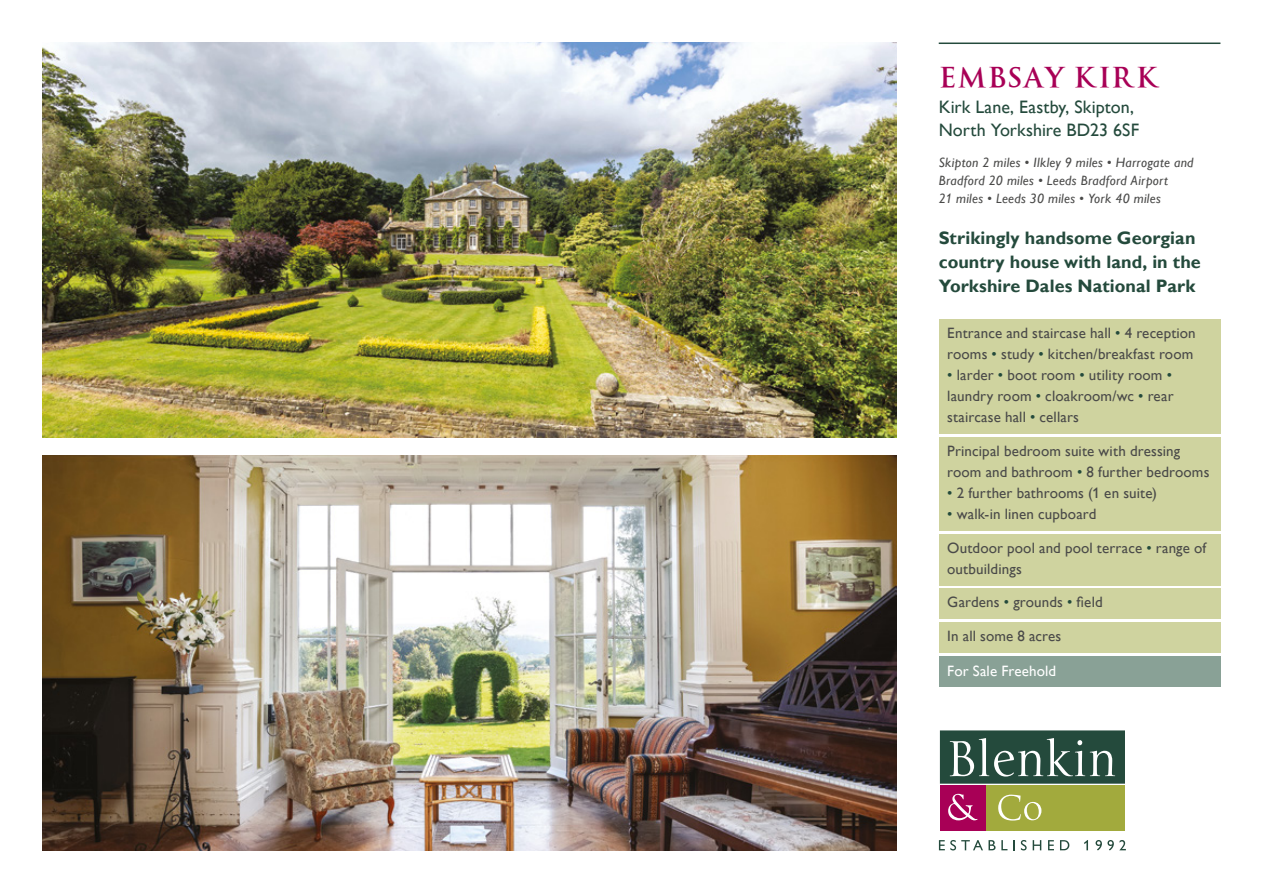
<style>
.page{position:relative;width:1263px;height:893px;background:#fff}
.page>*{position:absolute;margin:0;border:0;box-sizing:border-box;transform-origin:0 0}
.t1{font:30px "La Gioconda SCTT Bold";color:#a80056}
.t2{font:700 18px/24px "Gill Alt One";letter-spacing:.005em;color:#244a3c}
.t3{font:18px/22.5px "Gill Alt One";letter-spacing:.005em;color:#244a3c}
.t4{font:15px/21px "Gill Alt One";letter-spacing:.01em;color:#4a4a49}
.t5{font:15px "Gill Alt One";letter-spacing:.005em;color:#fff}
.t6{font:italic 13.5px/18px "Gill Alt One";letter-spacing:.02em;color:#4a4a49}
.s1{color:#244a3c}
</style>
<div class="page">
<img style="left:43px;top:43px;width:853px;height:395px">
<img style="left:43px;top:455px;width:853px;height:395px">
<hr style="left:939px;top:43px;width:281px;height:1px;background:#244a3c">
<div style="left:939px;top:319px;width:281px;height:115px;background:#cfd39f"></div>
<div style="left:939px;top:437px;width:281px;height:94px;background:#cfd39f"></div>
<div style="left:939px;top:534px;width:281px;height:52px;background:#cfd39f"></div>
<div style="left:939px;top:588px;width:281px;height:31px;background:#cfd39f"></div>
<div style="left:939px;top:622px;width:281px;height:31px;background:#cfd39f"></div>
<div style="left:939px;top:656px;width:281px;height:31px;background:#89a196"></div>
<svg style="left:939px;top:730px;width:186px;height:101px"></svg>
<div style="left:987px;top:785px;width:138px;height:45px;background:#a2aa3d"></div>
<div style="left:940px;top:785px;width:46px;height:45px;background:#a80056"></div>
<svg style="left:948px;top:794px;width:29px;height:26px"></svg>
<svg style="left:998px;top:795px;width:43px;height:25px"></svg>
<svg style="left:940px;top:730px;width:185px;height:54px;background:#46665a"></svg>
<svg style="left:939px;top:840px;width:56px;height:10px"></svg>
<svg style="left:1001px;top:840px;width:6px;height:10px"></svg>
<svg style="left:1013px;top:840px;width:2px;height:10px"></svg>
<svg style="left:1021px;top:840px;width:6px;height:10px"></svg>
<svg style="left:1033px;top:840px;width:8px;height:10px"></svg>
<svg style="left:1048px;top:840px;width:6px;height:10px"></svg>
<svg style="left:1060px;top:840px;width:9px;height:10px"></svg>
<svg style="left:1084px;top:840px;width:4px;height:10px"></svg>
<svg style="left:1095px;top:840px;width:31px;height:10px"></svg>
<h1 class="t1" style="left:939px;top:59px;width:222px">EMBSAY KIRK</h1>
<p class="t3" style="left:939px;top:96px;width:202px">Kirk Lane, Eastby, Skipton,<br>North Yorkshire BD23 6SF</p>
<p class="t6" style="left:939px;top:153px;width:256px">Skipton 2 miles • Ilkley 9 miles • Harrogate and<br>Bradford 20 miles • Leeds Bradford Airport<br>21 miles • Leeds 30 miles • York 40 miles</p>
<p class="t2" style="left:939px;top:225px;width:264px">Strikingly handsome Georgian country house with land, in the<br>Yorkshire Dales National Park</p>
<p class="t4" style="left:947px;top:322px;width:250px">Entrance and staircase hall <span class="s1">•</span> 4 reception rooms <span class="s1">•</span> study <span class="s1">•</span> kitchen/breakfast room</p>
<p class="t4" style="left:947px;top:364px;width:228px;text-align:justify"><span class="s1">•</span> larder <span class="s1">•</span> boot room <span class="s1">•</span> utility room <span class="s1">• </span>laundry room <span class="s1">•</span> cloakroom/wc <span class="s1">•</span> rear staircase hall <span class="s1">•</span> cellars</p>
<p class="t4" style="left:947px;top:440px;width:264px">Principal bedroom suite with dressing room and bathroom <span class="s1">•</span> 8 further bedrooms</p>
<p class="t4" style="left:947px;top:482px;width:211px"><span class="s1">•</span> 2 further bathrooms (1 en suite)</p>
<p class="t4" style="left:947px;top:503px;width:151px"><span class="s1">•</span> walk-in linen cupboard</p>
<p class="t4" style="left:947px;top:537px;width:260px">Outdoor pool and pool terrace <span class="s1">•</span> range of outbuildings</p>
<p class="t4" style="left:947px;top:592px;width:157px">Gardens <span class="s1">•</span> grounds <span class="s1">•</span> field</p>
<p class="t4" style="left:947px;top:625px;width:116px">In all some 8 acres</p>
<p class="t5" style="left:947px;top:663px;width:110px">For Sale Freehold</p>
</div>
